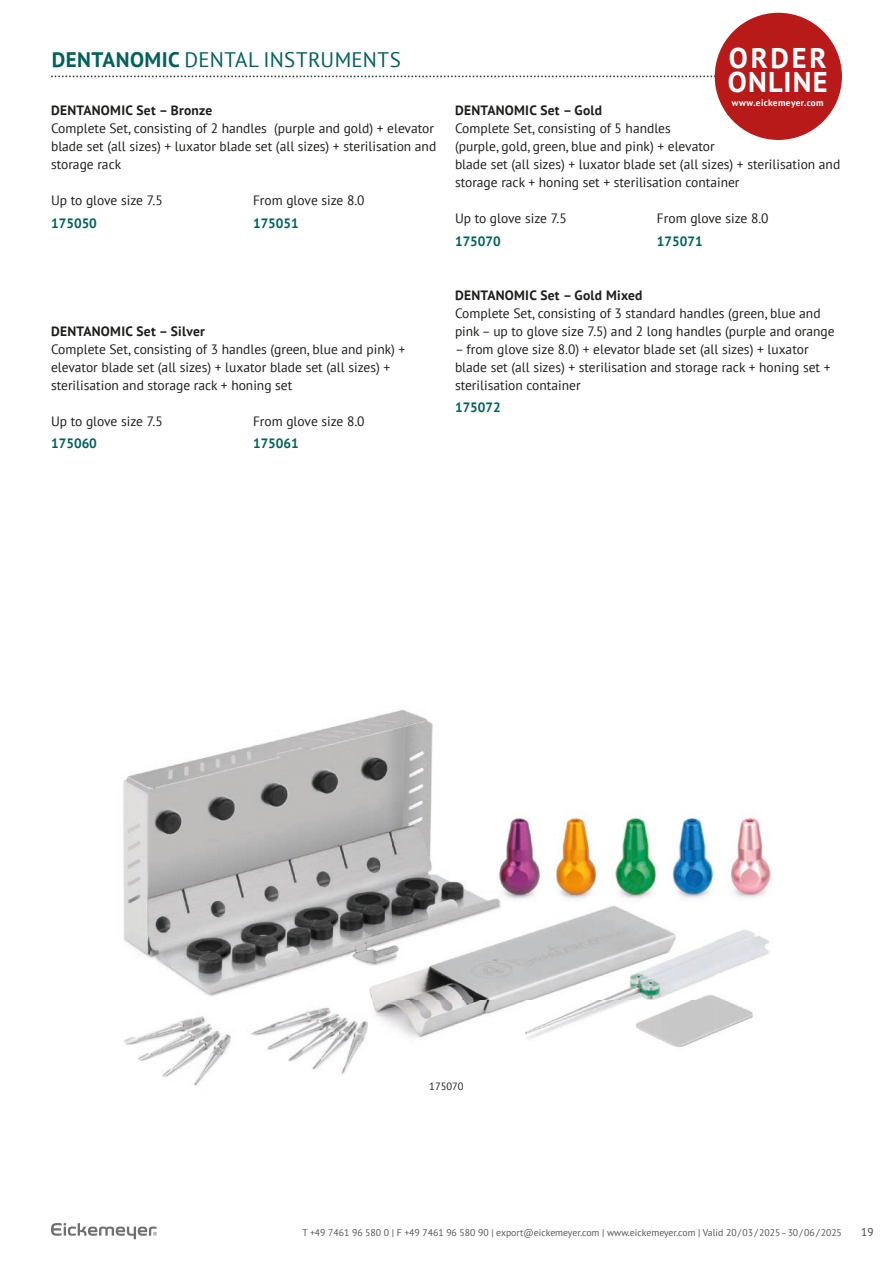
<style>
.page{position:relative;width:893px;height:1263px;background:#fff}
.page>*{position:absolute;margin:0;border:0;box-sizing:border-box;transform-origin:0 0}
.t1{font:700 28.5px/24px "PT Sans";letter-spacing:.04em;color:#fff}
.t2{font:21px "PT Sans";letter-spacing:.015em;color:#00615c}
.t3{font:13.5px/18px "PT Sans";color:#1d1d1b}
.t4{font:700 13.5px "PT Sans";letter-spacing:.02em;color:#1d1d1b}
.t5{font:700 13.5px "PT Sans";color:#00615c}
.t6{font:11.25px "PT Sans";color:#3d3d3c}
.t7{font:10.5px "PT Sans";color:#1d1d1b}
.t8{font:9.75px "PT Sans";color:#555554}
.t9{font:700 9.3px "PT Sans";letter-spacing:.04em;color:#fff}
.s1{font-weight:700}
</style>
<div class="page">
<svg style="left:51px;top:1223px;width:106px;height:16px"></svg>
<img style="left:123px;top:709px;width:648px;height:377px">
<svg style="left:51px;top:75px;width:664px;height:2px"></svg>
<div style="left:715px;top:13px;width:127px;height:127px;background:#b71a19;border-radius:50%"></div>
<h2 class="t2" style="left:52px;top:46px;width:351px"><span class="s1">DENTANOMIC</span> DENTAL INSTRUMENTS</h2>
<p class="t4" style="left:51px;top:101px;width:163px">DENTANOMIC Set – Bronze</p>
<p class="t3" style="left:51px;top:119px;width:387px">Complete Set, consisting of 2 handles (purple and gold) + elevator blade set (all sizes) + luxator blade set (all sizes) + sterilisation and storage rack</p>
<p class="t3" style="left:51px;top:191px;width:113px">Up to glove size 7.5</p>
<p class="t5" style="left:51px;top:214px;width:47px">175050</p>
<p class="t3" style="left:253px;top:191px;width:113px">From glove size 8.0</p>
<p class="t5" style="left:253px;top:214px;width:47px">175051</p>
<p class="t4" style="left:51px;top:322px;width:155px">DENTANOMIC Set – Silver</p>
<p class="t3" style="left:51px;top:339px;width:356px">Complete Set, consisting of 3 handles (green, blue and pink) + elevator blade set (all sizes) + luxator blade set (all sizes) + sterilisation and storage rack + honing set</p>
<p class="t3" style="left:51px;top:411px;width:113px">Up to glove size 7.5</p>
<p class="t5" style="left:51px;top:434px;width:47px">175060</p>
<p class="t3" style="left:253px;top:411px;width:113px">From glove size 8.0</p>
<p class="t5" style="left:253px;top:434px;width:47px">175061</p>
<h1 class="t1" style="left:728px;top:46px;width:101px">ORDER<br>ONLINE</h1>
<p class="t9" style="left:732px;top:96px;width:94px">www.eickemeyer.com</p>
<p class="t4" style="left:455px;top:101px;width:149px">DENTANOMIC Set – Gold</p>
<p class="t3" style="left:455px;top:119px;width:387px">Complete Set, consisting of 5 handles<br>(purple, gold, green, blue and pink) + elevator<br>blade set (all sizes) + luxator blade set (all sizes) + sterilisation and storage rack + honing set + sterilisation container</p>
<p class="t3" style="left:455px;top:209px;width:113px">Up to glove size 7.5</p>
<p class="t5" style="left:455px;top:232px;width:47px">175070</p>
<p class="t3" style="left:657px;top:209px;width:113px">From glove size 8.0</p>
<p class="t5" style="left:657px;top:232px;width:47px">175071</p>
<p class="t4" style="left:455px;top:286px;width:189px">DENTANOMIC Set – Gold Mixed</p>
<p class="t3" style="left:455px;top:303px;width:381px">Complete Set, consisting of 3 standard handles (green, blue and pink – up to glove size 7.5) and 2 long handles (purple and orange</p>
<p class="t3" style="left:455px;top:339px;width:377px">– from glove size 8.0) + elevator blade set (all sizes) + luxator blade set (all sizes) + sterilisation and storage rack + honing set + sterilisation container</p>
<p class="t5" style="left:455px;top:398px;width:47px">175072</p>
<p class="t7" style="left:429px;top:1079px;width:36px">175070</p>
<p class="t8" style="left:302px;top:1226px;width:541px">T +49 7461 96 580 0 | F +49 7461 96 580 90 | export@eickemeyer.com | www.eickemeyer.com | Valid 20 / 03 / 2025 – 30 / 06 / 2025</p>
<p class="t6" style="left:861px;top:1224px;width:14px">19</p>
</div>
